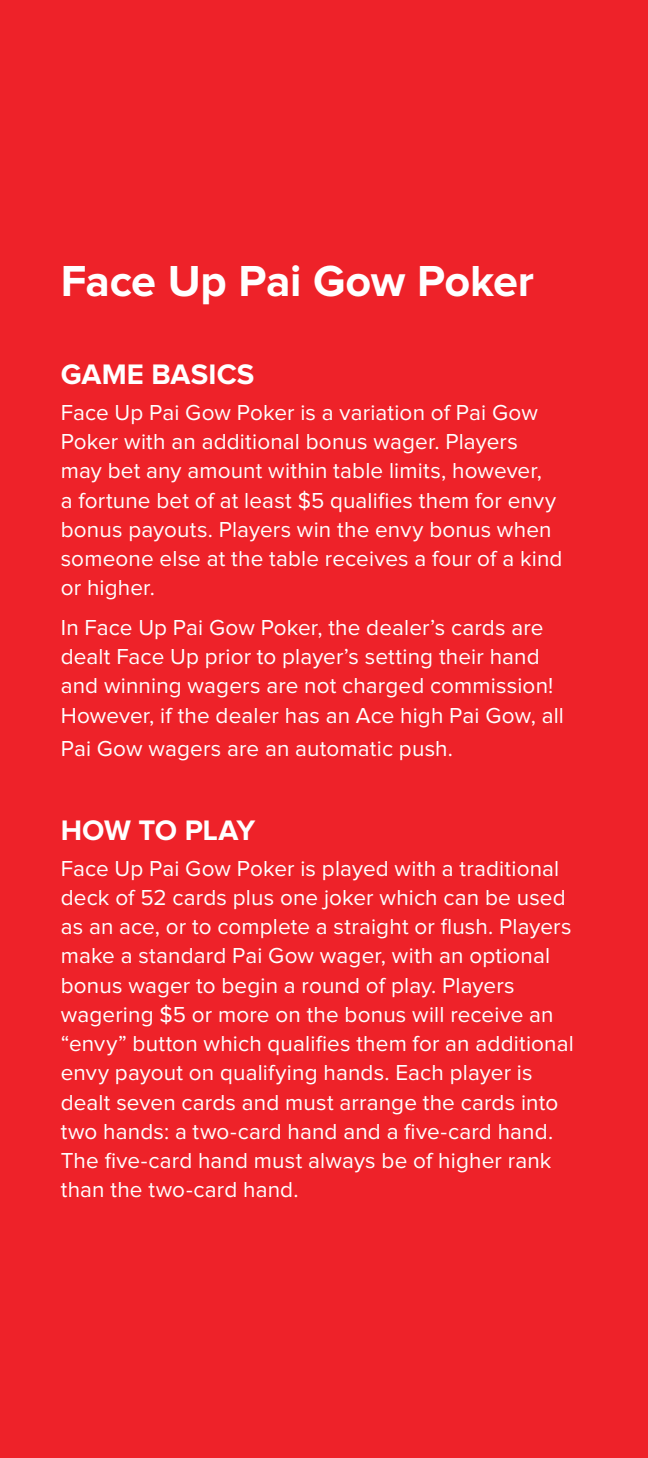
<style>
.page{position:relative;width:648px;height:1458px;background:#ee2229}
.page>*{position:absolute;margin:0;border:0;box-sizing:border-box;transform-origin:0 0}
.t1{font:700 45px "Proxima Nova";letter-spacing:-.01em;color:#fff}
.t2{font:700 29.25px "Proxima Nova";color:#fff}
.t3{font:22.5px/29.2px "Proxima Nova";letter-spacing:.005em;color:#fff}
</style>
<div class="page">
<h1 class="t1" style="left:61px;top:261px;width:475px">Face Up Pai Gow Poker</h1>
<h2 class="t2" style="left:61px;top:361px;width:195px">GAME BASICS</h2>
<p class="t3" style="left:61px;top:398px;width:503px">Face Up Pai Gow Poker is a variation of Pai Gow Poker with an additional bonus wager. Players may bet any amount within table limits, however,<br>a fortune bet of at least $5 qualifies them for envy bonus payouts. Players win the envy bonus when someone else at the table receives a four of a kind or higher.</p>
<p class="t3" style="left:61px;top:613px;width:505px">In Face Up Pai Gow Poker, the dealer’s cards are dealt Face Up prior to player’s setting their hand and winning wagers are not charged commission!<br>However, if the dealer has an Ace high Pai Gow, all</p>
<p class="t3" style="left:61px;top:735px;width:394px">Pai Gow wagers are an automatic push.</p>
<h2 class="t2" style="left:61px;top:816px;width:196px">HOW TO PLAY</h2>
<p class="t3" style="left:61px;top:854px;width:515px">Face Up Pai Gow Poker is played with a traditional deck of 52 cards plus one joker which can be used as an ace, or to complete a straight or flush. Players make a standard Pai Gow wager, with an optional bonus wager to begin a round of play. Players wagering $5 or more on the bonus will receive an “envy” button which qualifies them for an additional envy payout on qualifying hands. Each player is dealt seven cards and must arrange the cards into two hands: a two-card hand and a five-card hand.<br>The five-card hand must always be of higher rank than the two-card hand.</p>
</div>
